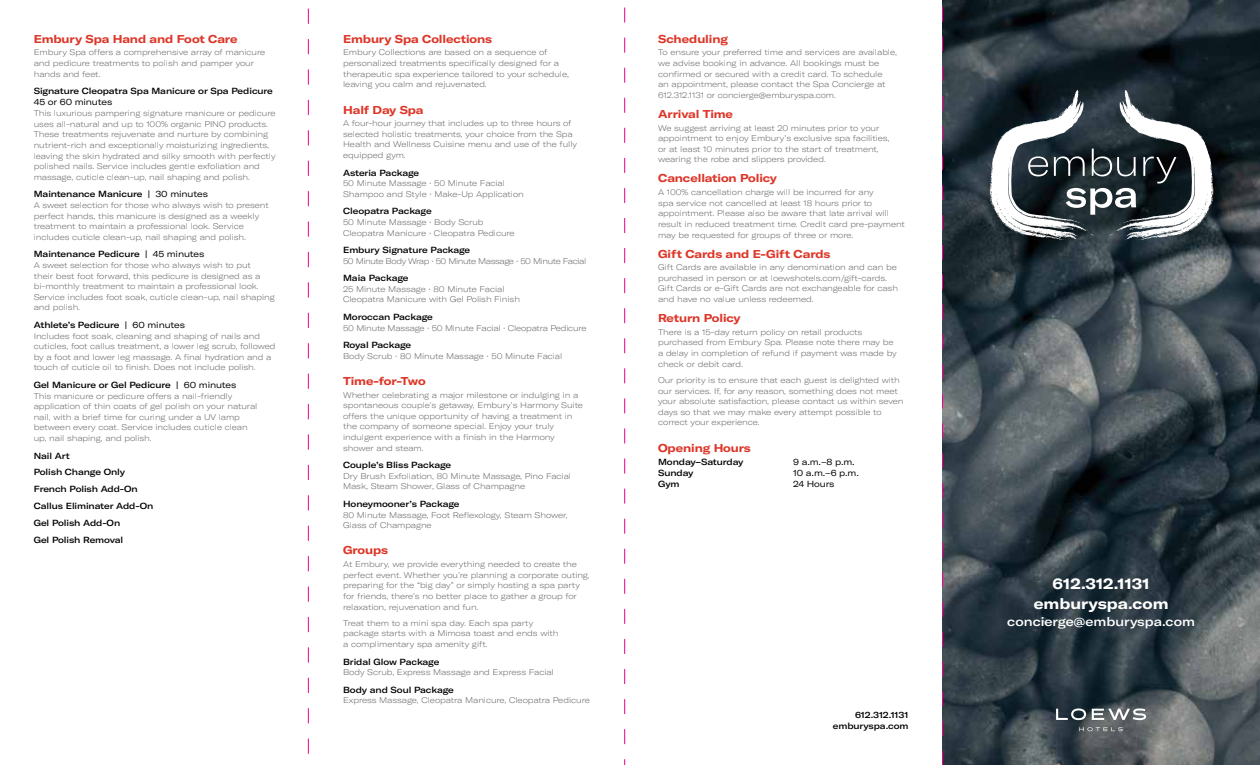
<style>
.page{position:relative;width:1260px;height:765px;background:#fff}
.page>*{position:absolute;margin:0;border:0;box-sizing:border-box;transform-origin:0 0}
.t1{font:700 expanded 15px/20px "GT America";color:#fff;text-align:center}
.t2{font:500 expanded 12.5px "GT America";color:#fff}
.t3{font:700 expanded 11.25px "GT America";letter-spacing:-.01em;color:#dd3628}
.t4{font:500 expanded 8.75px/16.9px "GT America";letter-spacing:-.01em;color:#000}
.t5{font:expanded 8.75px "GT America";letter-spacing:-.01em;color:#000}
.t6{font:500 expanded 8.75px "GT America";letter-spacing:-.03em;color:#000}
.t7{font:100 expanded 8.12px/10.6px "GT America";letter-spacing:-.01em;color:#515254}
.t8{font:100 expanded 8.12px "GT America";letter-spacing:-.05em;color:#515254}
.s1{font-weight:400}
</style>
<div class="page">
<img style="left:943px;top:0;width:317px;height:765px">
<svg style="left:990px;top:90px;width:224px;height:151px"></svg>
<svg style="left:1079px;top:727px;width:44px;height:4px"></svg>
<svg style="left:1056px;top:708px;width:30px;height:12px"></svg>
<svg style="left:1092px;top:708px;width:54px;height:12px"></svg>
<svg style="left:308px;top:8px;width:1px;height:746px"></svg>
<svg style="left:624px;top:7px;width:1px;height:758px"></svg>
<svg style="left:942px;top:0;width:1px;height:765px"></svg>
<h1 class="t3" style="left:34px;top:32px;width:205px">Embury Spa Hand and Foot Care</h1>
<p class="t7" style="left:34px;top:47px;width:233px">Embury Spa offers a comprehensive array of manicure and pedicure treatments to polish and pamper your hands and feet.</p>
<h2 class="t4" style="left:34px;top:85px;width:241px;line-height:11.2px">Signature Cleopatra Spa Manicure or Spa Pedicure<br><span class="s1">45 or 60 minutes</span></h2>
<p class="t7" style="left:34px;top:108px;width:243px">This luxurious pampering signature manicure or pedicure uses all-natural and up to 100% organic PINO products.<br>These treatments rejuvenate and nurture by combining nutrient-rich and exceptionally moisturizing ingredients, leaving the skin hydrated and silky smooth with perfectly polished nails. Service includes gentle exfoliation and massage, cuticle clean-up, nail shaping and polish.</p>
<h2 class="t4" style="left:34px;top:186px;width:176px">Maintenance Manicure | <span class="s1">30 minutes</span></h2>
<p class="t7" style="left:34px;top:200px;width:237px">A sweet selection for those who always wish to present perfect hands, this manicure is designed as a weekly treatment to maintain a professional look. Service includes cuticle clean-up, nail shaping and polish.</p>
<h2 class="t4" style="left:34px;top:246px;width:172px">Maintenance Pedicure | <span class="s1">45 minutes</span></h2>
<p class="t7" style="left:34px;top:260px;width:243px">A sweet selection for those who always wish to put<br>their best foot forward, this pedicure is designed as a bi-monthly treatment to maintain a professional look.<br>Service includes foot soak, cuticle clean-up, nail shaping and polish.</p>
<h2 class="t4" style="left:34px;top:316px;width:153px">Athlete’s Pedicure | <span class="s1">60 minutes</span></h2>
<p class="t7" style="left:34px;top:330px;width:243px">Includes foot soak, cleaning and shaping of nails and cuticles, foot callus treatment, a lower leg scrub, followed by a foot and lower leg massage. A final hydration and a touch of cuticle oil to finish. Does not include polish.</p>
<h2 class="t4" style="left:34px;top:376px;width:204px">Gel Manicure or Gel Pedicure | <span class="s1">60 minutes</span></h2>
<p class="t7" style="left:34px;top:390px;width:225px">This manicure or pedicure offers a nail-friendly application of thin coats of gel polish on your natural nail, with a brief time for curing under a UV lamp between every coat. Service includes cuticle clean up, nail shaping, and polish.</p>
<p class="t4" style="left:34px;top:447px;width:121px">Nail Art<br>Polish Change Only<br>French Polish Add-On<br>Callus Eliminater Add-On<br>Gel Polish Add-On<br>Gel Polish Removal</p>
<h1 class="t3" style="left:343px;top:32px;width:150px">Embury Spa Collections</h1>
<p class="t7" style="left:343px;top:47px;width:227px">Embury Collections are based on a sequence of personalized treatments specifically designed for a therapeutic spa experience tailored to your schedule, leaving you calm and rejuvenated.</p>
<h1 class="t3" style="left:343px;top:103px;width:82px">Half Day Spa</h1>
<p class="t7" style="left:343px;top:118px;width:235px">A four-hour journey that includes up to three hours of selected holistic treatments, your choice from the Spa Health and Wellness Cuisine menu and use of the fully equipped gym.</p>
<p class="t4" style="left:343px;top:164px;width:78px">Asteria Package</p>
<p class="t7" style="left:343px;top:178px;width:182px">50 Minute Massage • 50 Minute Facial<br>Shampoo and Style • Make-Up Application</p>
<p class="t4" style="left:343px;top:203px;width:90px">Cleopatra Package</p>
<p class="t7" style="left:343px;top:217px;width:173px">50 Minute Massage • Body Scrub<br>Cleopatra Manicure • Cleopatra Pedicure</p>
<p class="t4" style="left:343px;top:241px;width:129px">Embury Signature Package</p>
<p class="t8" style="left:343px;top:256px;width:245px">50 Minute Body Wrap • 50 Minute Massage • 50 Minute Facial</p>
<p class="t4" style="left:343px;top:270px;width:67px">Maia Package</p>
<p class="t7" style="left:343px;top:284px;width:178px">25 Minute Massage • 80 Minute Facial<br>Cleopatra Manicure with Gel Polish Finish</p>
<p class="t4" style="left:343px;top:308px;width:91px">Moroccan Package</p>
<p class="t7" style="left:343px;top:322px;width:245px">50 Minute Massage • 50 Minute Facial • Cleopatra Pedicure</p>
<p class="t6" style="left:343px;top:340px;width:70px">Royal Package</p>
<p class="t7" style="left:343px;top:351px;width:221px">Body Scrub • 80 Minute Massage • 50 Minute Facial</p>
<h1 class="t3" style="left:343px;top:374px;width:84px">Time-for-Two</h1>
<p class="t7" style="left:343px;top:389px;width:241px">Whether celebrating a major milestone or indulging in a spontaneous couple’s getaway, Embury’s Harmony Suite offers the unique opportunity of having a treatment in the company of someone special. Enjoy your truly indulgent experience with a finish in the Harmony shower and steam.</p>
<p class="t4" style="left:343px;top:457px;width:109px">Couple’s Bliss Package</p>
<p class="t7" style="left:343px;top:471px;width:230px">Dry Brush Exfoliation, 80 Minute Massage, Pino Facial<br>Mask, Steam Shower, Glass of Champagne</p>
<p class="t4" style="left:343px;top:495px;width:118px">Honeymooner’s Package</p>
<p class="t7" style="left:343px;top:509px;width:226px">80 Minute Massage, Foot Reflexology, Steam Shower,<br>Glass of Champagne</p>
<h1 class="t3" style="left:343px;top:543px;width:46px">Groups</h1>
<p class="t7" style="left:343px;top:559px;width:248px">At Embury, we provide everything needed to create the perfect event. Whether you’re planning a corporate outing, preparing for the “big day” or simply hosting a spa party for friends, there’s no better place to gather a group for relaxation, rejuvenation and fun.</p>
<p class="t7" style="left:343px;top:618px;width:217px">Treat them to a mini spa day. Each spa party package starts with a Mimosa toast and ends with a complimentary spa amenity gift.</p>
<p class="t4" style="left:343px;top:653px;width:98px">Bridal Glow Package</p>
<p class="t7" style="left:343px;top:667px;width:212px">Body Scrub, Express Massage and Express Facial</p>
<p class="t4" style="left:343px;top:681px;width:112px">Body and Soul Package</p>
<p class="t7" style="left:343px;top:695px;width:248px">Express Massage, Cleopatra Manicure, Cleopatra Pedicure</p>
<h1 class="t3" style="left:658px;top:32px;width:71px">Scheduling</h1>
<p class="t7" style="left:658px;top:47px;width:240px">To ensure your preferred time and services are available, we advise booking in advance. All bookings must be confirmed or secured with a credit card. To schedule<br>an appointment, please contact the Spa Concierge at 612.312.1131 or concierge@emburyspa.com.</p>
<h1 class="t3" style="left:658px;top:107px;width:76px">Arrival Time</h1>
<p class="t7" style="left:658px;top:122px;width:233px">We suggest arriving at least 20 minutes prior to your appointment to enjoy Embury’s exclusive spa facilities, or at least 10 minutes prior to the start of treatment, wearing the robe and slippers provided.</p>
<h1 class="t3" style="left:658px;top:171px;width:120px">Cancellation Policy</h1>
<p class="t7" style="left:658px;top:187px;width:248px">A 100% cancellation charge will be incurred for any<br>spa service not cancelled at least 18 hours prior to appointment. Please also be aware that late arrival will result in reduced treatment time. Credit card pre-payment may be requested for groups of three or more.</p>
<h1 class="t3" style="left:658px;top:247px;width:174px">Gift Cards and E-Gift Cards</h1>
<p class="t7" style="left:658px;top:262px;width:241px">Gift Cards are available in any denomination and can be purchased in person or at loewshotels.com/gift-cards.<br>Gift Cards or e-Gift Cards are not exchangeable for cash and have no value unless redeemed.</p>
<h1 class="t3" style="left:658px;top:311px;width:84px">Return Policy</h1>
<p class="t7" style="left:658px;top:327px;width:240px">There is a 15-day return policy on retail products purchased from Embury Spa. Please note there may be a delay in completion of refund if payment was made by check or debit card.</p>
<p class="t7" style="left:658px;top:375px;width:247px">Our priority is to ensure that each guest is delighted with our services. If, for any reason, something does not meet your absolute satisfaction, please contact us within seven days so that we may make every attempt possible to correct your experience.</p>
<h1 class="t3" style="left:658px;top:441px;width:94px">Opening Hours</h1>
<p class="t4" style="left:658px;top:453px;width:87px">Monday–Saturday</p>
<p class="t5" style="left:793px;top:457px;width:63px">9 a.m.–8 p.m.</p>
<p class="t4" style="left:658px;top:465px;width:37px">Sunday</p>
<p class="t5" style="left:793px;top:468px;width:67px">10 a.m.–6 p.m.</p>
<p class="t4" style="left:658px;top:476px;width:23px">Gym</p>
<p class="t5" style="left:793px;top:479px;width:43px">24 Hours</p>
<p class="t4" style="left:833px;top:709px;width:77px;line-height:11.2px;text-align:right">612.312.1131 emburyspa.com</p>
<p class="t1" style="left:1034px;top:573px;width:136px">612.312.1131 emburyspa.com</p>
<p class="t2" style="left:1007px;top:614px;width:189px">concierge@emburyspa.com</p>
</div>
